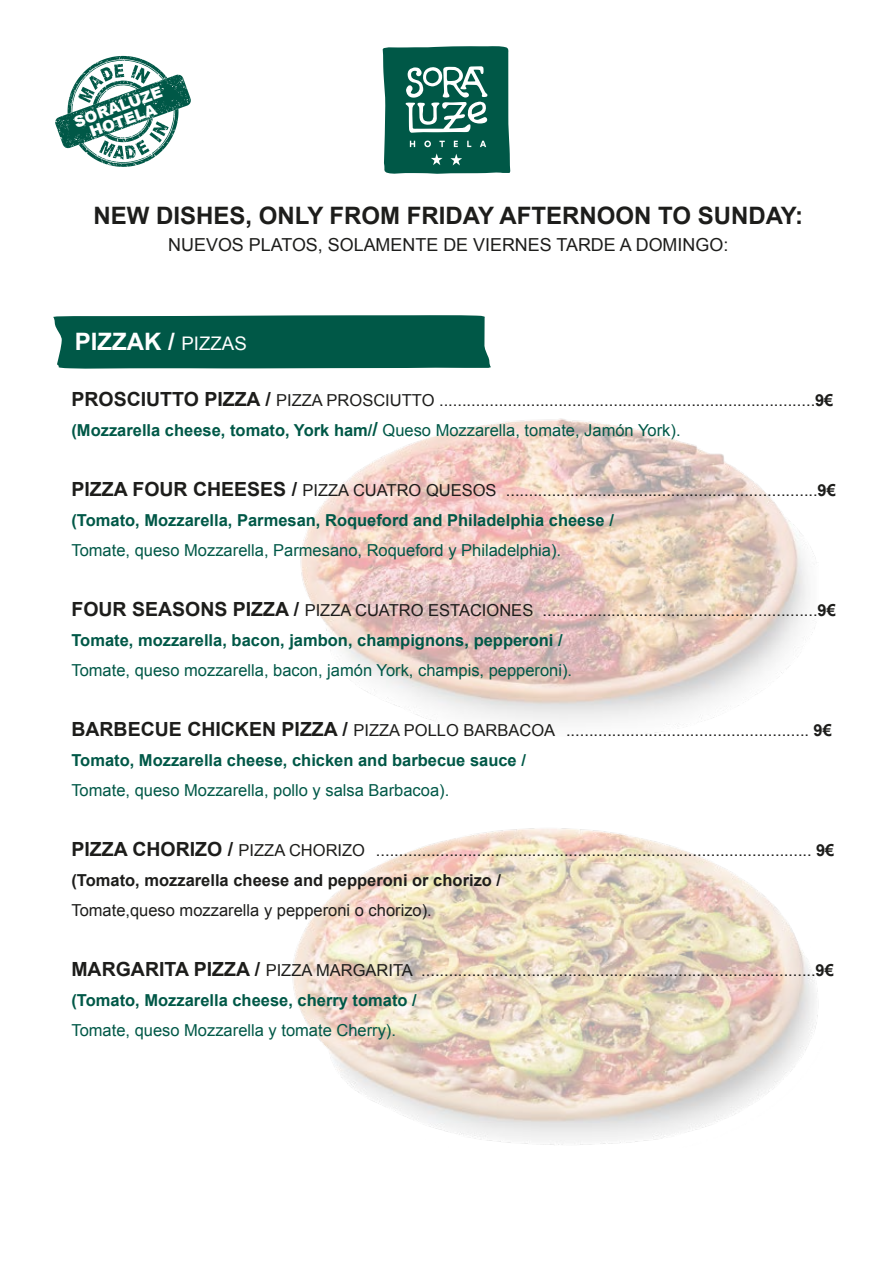
<style>
.page{position:relative;width:893px;height:1263px;background:#fff}
.page>*{position:absolute;margin:0;border:0;box-sizing:border-box;transform-origin:0 0}
.t1{font:700 24px "Arial";color:#1d1d1b}
.t2{font:700 24px "Arial";color:#fff}
.t3{font:17.85px "Arial";color:#1d1d1b}
.t4{font:16.5px/30px "Arial";color:#1d1d1b}
.t5{font:16.5px "Arial";color:#005847}
.t6{font:900 15.45px/14.7px "Arial";color:#fff;text-align:center}
.s1{font-weight:400;font-size:18.75px}
.s2{font-weight:700;font-size:19.5px}
.s3{font-weight:700}
.s4{font-weight:700;color:#005847}
.s5{font-weight:700;font-size:19.5px;color:#005847}
.s6{color:#005847}
</style>
<div class="page">
<svg style="left:300px;top:418px;width:516px;height:318px"></svg>
<svg style="left:292px;top:828px;width:526px;height:317px"></svg>
<svg style="left:53px;top:315px;width:438px;height:54px;background:#0c6050"></svg>
<svg style="left:383px;top:46px;width:127px;height:128px;background:#2a7365"></svg>
<svg style="left:55px;top:56px;width:136px;height:111px"></svg>
<p class="t6" style="left:72px;top:115px;width:94px;rotate:-20deg">SORALUZE<br>HOTELA</p>
<h1 class="t1" style="left:94px;top:200px;width:711px">NEW DISHES, ONLY FROM FRIDAY AFTERNOON TO SUNDAY:</h1>
<p class="t3" style="left:168px;top:233px;width:561px">NUEVOS PLATOS, SOLAMENTE DE VIERNES TARDE A DOMINGO:</p>
<h1 class="t2" style="left:75px;top:325px;width:174px">PIZZAK / <span class="s1">PIZZAS</span></h1>
<p class="t4" style="left:71px;top:385px;width:763px"><span class="s2">PROSCIUTTO PIZZA /</span> PIZZA PROSCIUTTO ..................................................................................<span class="s3">9€ </span><span class="s4">(Mozzarella cheese, tomato, York ham/</span><span class="s5">/</span> <span class="s6">Queso Mozzarella, tomate, Jamón York).</span></p>
<p class="t4" style="left:71px;top:475px;width:766px"><span class="s2">PIZZA FOUR CHEESES /</span> PIZZA CUATRO QUESOS ....................................................................<span class="s3">9€ </span><span class="s4">(Tomato, Mozzarella, Parmesan, Roqueford and Philadelphia cheese /</span></p>
<p class="t5" style="left:71px;top:539px;width:491px">Tomate, queso Mozzarella, Parmesano, Roqueford y Philadelphia).</p>
<p class="t4" style="left:71px;top:595px;width:766px"><span class="s2">FOUR SEASONS PIZZA /</span> PIZZA CUATRO ESTACIONES ............................................................<span class="s3">9€<br></span><span class="s4">Tomate, mozzarella, bacon, jambon, champignons, pepperoni /</span></p>
<p class="t5" style="left:71px;top:659px;width:502px">Tomate, queso mozzarella, bacon, jamón York, champis, pepperoni).</p>
<p class="t4" style="left:71px;top:715px;width:762px"><span class="s2">BARBECUE CHICKEN PIZZA /</span> PIZZA POLLO BARBACOA ..................................................... <span class="s3">9€<br></span><span class="s4">Tomato, Mozzarella cheese, chicken and barbecue sauce /</span></p>
<p class="t5" style="left:71px;top:779px;width:379px">Tomate, queso Mozzarella, pollo y salsa Barbacoa).</p>
<p class="t4" style="left:71px;top:835px;width:764px"><span class="s2">PIZZA CHORIZO /</span> PIZZA CHORIZO ............................................................................................... <span class="s3">9€ (Tomato, mozzarella cheese and pepperoni or chorizo /</span></p>
<p class="t4" style="left:71px;top:895px;width:362px">Tomate,queso mozzarella y pepperoni o chorizo).</p>
<p class="t4" style="left:71px;top:955px;width:764px"><span class="s2">MARGARITA PIZZA /</span> PIZZA MARGARITA ......................................................................................<span class="s3">9€ </span><span class="s4">(Tomato, Mozzarella cheese, cherry tomato /</span></p>
<p class="t5" style="left:71px;top:1019px;width:326px">Tomate, queso Mozzarella y tomate Cherry).</p>
</div>
